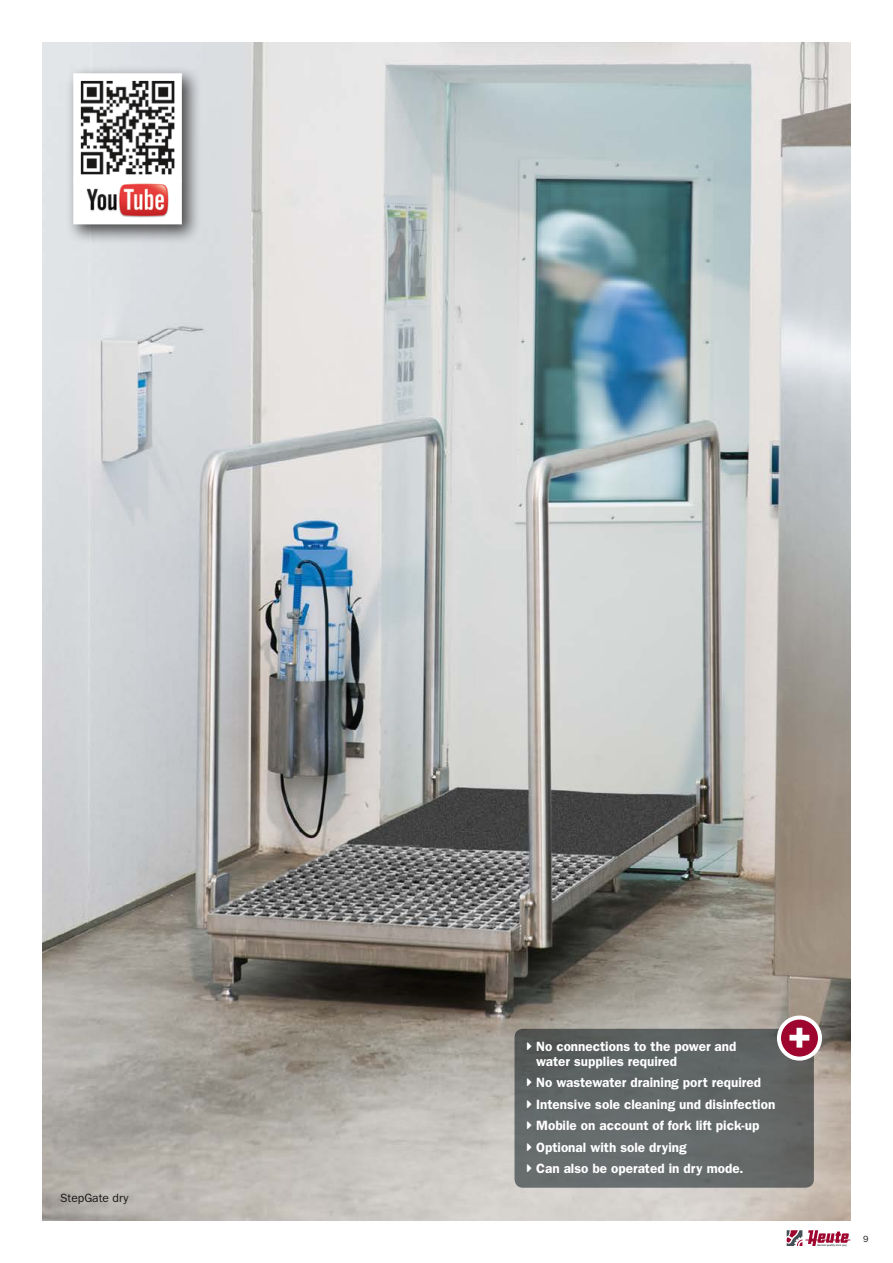
<style>
.page{position:relative;width:893px;height:1263px;background:#fff}
.page>*{position:absolute;margin:0;border:0;box-sizing:border-box;transform-origin:0 0}
.t1{font:600 13.5px/21.5px "ITC Franklin Gothic Std";color:#fff}
.t2{font:12px "ITC Franklin Gothic Std";color:#1a1817}
.t3{font:9px "ITC Franklin Gothic Std";color:#1a1817}
</style>
<div class="page">
<img style="left:43px;top:43px;width:807px;height:1177px">
<svg style="left:787px;top:1230px;width:63px;height:16px"></svg>
<div style="left:514px;top:1029px;width:300px;height:159px;background:linear-gradient(to bottom,#595e5e,#6a6e6f);border-radius:9px"></div>
<svg style="left:779px;top:1017px;width:41px;height:41px"></svg>
<div style="left:777px;top:1015px;width:45px;height:45px;border:4px solid #fff;border-radius:50%"></div>
<svg style="left:789px;top:1028px;width:20px;height:19px"></svg>
<div style="left:65px;top:65px;width:137px;height:180px;background:#1a1817;opacity:.75"></div>
<svg style="left:70px;top:70px;width:116px;height:158px"></svg>
<img style="left:85px;top:179px;width:85px;height:41px">
<svg style="left:527px;top:1042px;width:5px;height:8px"></svg>
<svg style="left:527px;top:1079px;width:5px;height:7px"></svg>
<svg style="left:527px;top:1100px;width:5px;height:8px"></svg>
<svg style="left:527px;top:1121px;width:5px;height:8px"></svg>
<svg style="left:527px;top:1143px;width:5px;height:7px"></svg>
<svg style="left:527px;top:1164px;width:5px;height:8px"></svg>
<p class="t2" style="left:60px;top:1190px;width:70px">StepGate dry</p>
<p class="t1" style="left:536px;top:1039px;width:202px;line-height:15px">No connections to the power and water supplies required</p>
<p class="t1" style="left:536px;top:1072px;width:241px">No wastewater draining port required Intensive sole cleaning und disinfection Mobile on account of fork lift pick-up Optional with sole drying<br>Can also be operated in dry mode.</p>
<p class="t3" style="left:863px;top:1233px;width:7px">9</p>
</div>
